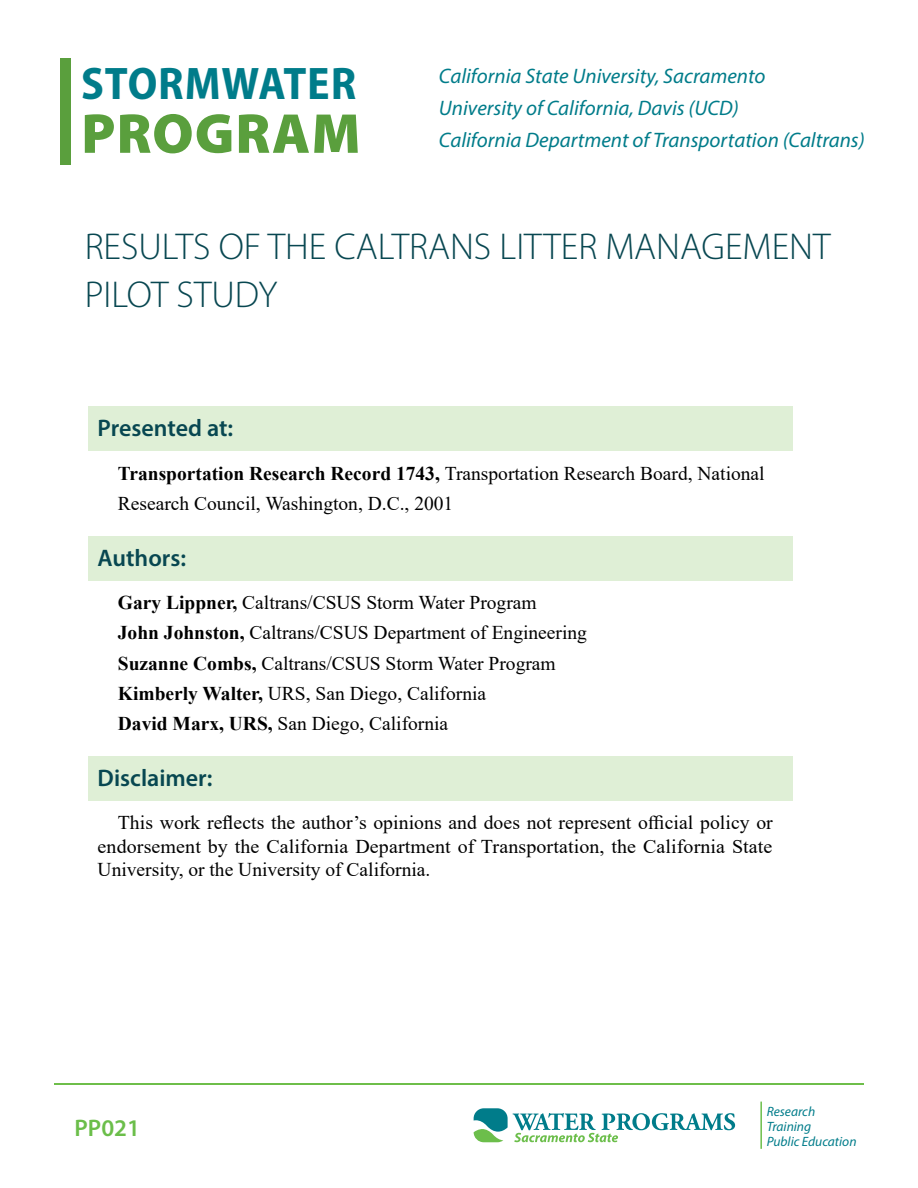
<style>
.page{position:relative;width:918px;height:1188px;background:#fff}
.page>*{position:absolute;margin:0;border:0;box-sizing:border-box;transform-origin:0 0}
.t1{font:900 56.7px "Myriad Pro";letter-spacing:.02em;color:#5a9f3d}
.t2{font:700 semi-condensed 45.9px "Myriad Pro";letter-spacing:.02em;color:#007c8a}
.Header_h1_p1{font:300 37.5px/48px "Myriad Pro";color:#084751}
.Subhead__highlighted_h2_p1{font:600 24px "Myriad Pro";color:#084751}
.t3{font:600 24px "Myriad Pro";color:#6bbe4a}
.t4{font:italic 21px "Myriad Pro";color:#007c8a}
.basic_p{font:19.5px/23.4px "Times New Roman";color:#000;text-align:justify}
.t5{font:italic 13.5px/15px "Myriad Pro";color:#007c8a}
.s1{font-weight:700}
</style>
<div class="page">
<hr style="left:760px;top:1102px;width:2px;height:47px;background:#6cbe4b">
<svg style="left:474px;top:1108px;width:261px;height:34px"></svg>
<hr style="left:54px;top:1084px;width:810px;height:1px;background:#6ebe4a">
<div style="left:60px;top:58px;width:10px;height:106px;background:#5a9f3d"></div>
<div style="left:88px;top:406px;width:705px;height:45px;background:#dfefd6"></div>
<div style="left:88px;top:536px;width:705px;height:44px;background:#dfefd6"></div>
<div style="left:88px;top:756px;width:705px;height:44px;background:#dfefd6"></div>
<p class="t2" style="left:81px;top:54px;width:277px">STORMWATER</p>
<p class="t1" style="left:81px;top:101px;width:281px">PROGRAM</p>
<p class="t4" style="left:439px;top:63px;width:328px">California State University, Sacramento</p>
<p class="t4" style="left:439px;top:95px;width:301px">University of California, Davis (UCD)</p>
<p class="t4" style="left:439px;top:127px;width:427px">California Department of Transportation (Caltrans)</p>
<h1 class="Header_h1_p1" style="left:85px;top:223px;width:747px">RESULTS OF THE CALTRANS LITTER MANAGEMENT<br>PILOT STUDY</h1>
<p class="Subhead__highlighted_h2_p1" style="left:98px;top:413px;width:137px">Presented at:</p>
<p class="basic_p" style="left:118px;top:461px;width:648px"><span class="s1">Transportation Research Record 1743,</span> Transportation Research Board, National</p>
<p class="basic_p" style="left:118px;top:491px;width:337px">Research Council, Washington, D.C., 2001</p>
<p class="Subhead__highlighted_h2_p1" style="left:98px;top:542px;width:90px">Authors:</p>
<p class="basic_p" style="left:118px;top:590px;width:420px"><span class="s1">Gary Lippner,</span> Caltrans/CSUS Storm Water Program</p>
<p class="basic_p" style="left:118px;top:621px;width:471px"><span class="s1">John Johnston,</span> Caltrans/CSUS Department of Engineering</p>
<p class="basic_p" style="left:118px;top:651px;width:439px"><span class="s1">Suzanne Combs,</span> Caltrans/CSUS Storm Water Program</p>
<p class="basic_p" style="left:118px;top:681px;width:370px"><span class="s1">Kimberly Walter,</span> URS, San Diego, California</p>
<p class="basic_p" style="left:118px;top:711px;width:332px"><span class="s1">David Marx, URS,</span> San Diego, California</p>
<p class="Subhead__highlighted_h2_p1" style="left:98px;top:762px;width:116px">Disclaimer:</p>
<p class="basic_p" style="left:98px;top:811px;width:677px;text-indent:20px">This work reflects the author’s opinions and does not represent official policy or endorsement by the California Department of Transportation, the California State University, or the University of California.</p>
<p class="t3" style="left:75px;top:1112px;width:67px">PP021</p>
<p class="t5" style="left:767px;top:1104px;width:91px">Research<br>Training<br>Public Education</p>
</div>
